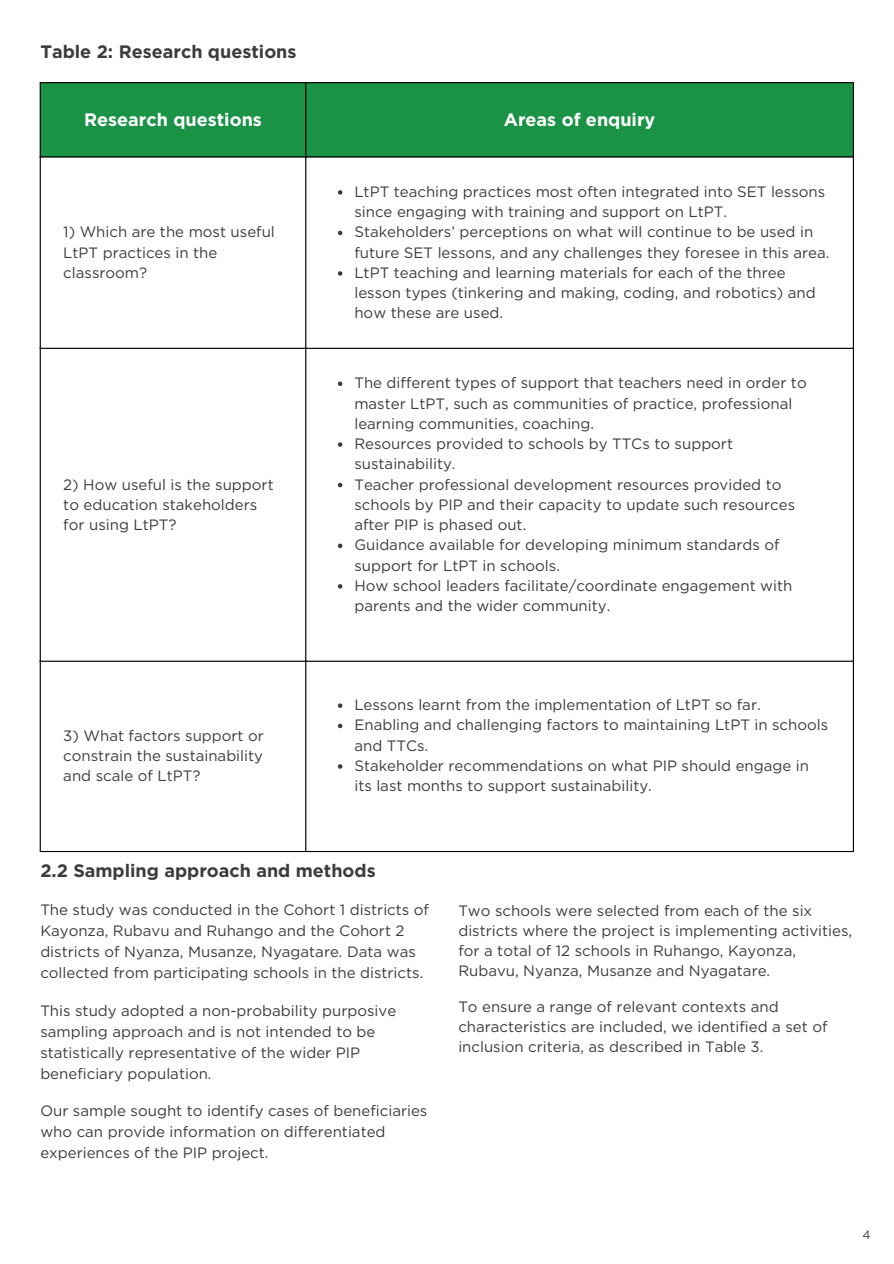
<style>
.page{position:relative;width:894px;height:1264px;background:#fff}
.page>*{position:absolute;margin:0;border:0;box-sizing:border-box;transform-origin:0 0}
.t1{font:700 18px "Gotham";color:#3c3c3c}
.t2{font:700 18px "Gotham";color:#fff}
.t3{font:15px/20.2px "Gotham";color:#3c3c3c}
.t4{font:12px "Gotham";color:#3c3c3c}
</style>
<div class="page">
<div style="left:41px;top:83px;width:811px;height:73px;background:#1a9346"></div>
<svg style="left:338px;top:190px;width:4px;height:5px"></svg>
<svg style="left:338px;top:231px;width:4px;height:4px"></svg>
<svg style="left:338px;top:271px;width:4px;height:5px"></svg>
<svg style="left:338px;top:381px;width:4px;height:5px"></svg>
<svg style="left:338px;top:442px;width:4px;height:5px"></svg>
<svg style="left:338px;top:483px;width:4px;height:4px"></svg>
<svg style="left:338px;top:543px;width:4px;height:5px"></svg>
<svg style="left:338px;top:584px;width:4px;height:4px"></svg>
<svg style="left:338px;top:703px;width:4px;height:5px"></svg>
<svg style="left:338px;top:723px;width:4px;height:5px"></svg>
<svg style="left:338px;top:764px;width:4px;height:4px"></svg>
<hr style="left:40px;top:83px;width:1px;height:768px;background:#000">
<hr style="left:305px;top:83px;width:1px;height:768px;background:#000">
<hr style="left:852px;top:83px;width:1px;height:768px;background:#000">
<hr style="left:40px;top:82px;width:813px;height:1px;background:#000">
<hr style="left:40px;top:156px;width:813px;height:1px;background:#000">
<hr style="left:40px;top:348px;width:813px;height:1px;background:#000">
<hr style="left:40px;top:660px;width:813px;height:1px;background:#000">
<hr style="left:40px;top:851px;width:813px;height:1px;background:#000">
<p class="t1" style="left:40px;top:40px;width:258px">Table 2: Research questions</p>
<h1 class="t2" style="left:84px;top:109px;width:179px">Research questions</h1>
<p class="t2" style="left:503px;top:109px;width:153px">Areas of enquiry</p>
<p class="t3" style="left:63px;top:222px;width:213px">1) Which are the most useful<br>LtPT practices in the classroom?</p>
<p class="t3" style="left:63px;top:474px;width:212px">2) How useful is the support to education stakeholders for using LtPT?</p>
<p class="t3" style="left:354px;top:181px;width:472px">LtPT teaching practices most often integrated into SET lessons since engaging with training and support on LtPT.</p>
<p class="t3" style="left:354px;top:222px;width:476px">Stakeholders’ perceptions on what will continue to be used in future SET lessons, and any challenges they foresee in this area.</p>
<p class="t3" style="left:354px;top:262px;width:463px">LtPT teaching and learning materials for each of the three lesson types (tinkering and making, coding, and robotics) and how these are used.</p>
<p class="t3" style="left:354px;top:373px;width:453px">The different types of support that teachers need in order to master LtPT, such as communities of practice, professional learning communities, coaching.</p>
<p class="t3" style="left:354px;top:433px;width:380px">Resources provided to schools by TTCs to support sustainability.</p>
<p class="t3" style="left:354px;top:474px;width:442px">Teacher professional development resources provided to schools by PIP and their capacity to update such resources after PIP is phased out.</p>
<p class="t3" style="left:354px;top:535px;width:427px">Guidance available for developing minimum standards of support for LtPT in schools.</p>
<p class="t3" style="left:354px;top:575px;width:439px">How school leaders facilitate/coordinate engagement with parents and the wider community.</p>
<p class="t3" style="left:63px;top:725px;width:202px;text-align:justify">3) What factors support or constrain the sustainability and scale of LtPT?</p>
<p class="t3" style="left:354px;top:694px;width:408px">Lessons learnt from the implementation of LtPT so far.</p>
<p class="t3" style="left:354px;top:715px;width:475px">Enabling and challenging factors to maintaining LtPT in schools and TTCs.</p>
<p class="t3" style="left:354px;top:755px;width:456px">Stakeholder recommendations on what PIP should engage in its last months to support sustainability.</p>
<h1 class="t1" style="left:40px;top:860px;width:337px">2.2 Sampling approach and methods</h1>
<p class="t3" style="left:40px;top:899px;width:390px;line-height:21px">The study was conducted in the Cohort 1 districts of Kayonza, Rubavu and Ruhango and the Cohort 2 districts of Nyanza, Musanze, Nyagatare. Data was collected from participating schools in the districts.</p>
<p class="t3" style="left:40px;top:999px;width:357px;line-height:21px">This study adopted a non-probability purposive sampling approach and is not intended to be statistically representative of the wider PIP beneficiary population.</p>
<p class="t3" style="left:40px;top:1099px;width:388px;line-height:21px">Our sample sought to identify cases of beneficiaries who can provide information on differentiated experiences of the PIP project.</p>
<p class="t3" style="left:458px;top:900px;width:395px">Two schools were selected from each of the six districts where the project is implementing activities, for a total of 12 schools in Ruhango, Kayonza, Rubavu, Nyanza, Musanze and Nyagatare.</p>
<p class="t3" style="left:458px;top:996px;width:370px">To ensure a range of relevant contexts and characteristics are included, we identified a set of inclusion criteria, as described in Table 3.</p>
<p class="t4" style="left:862px;top:1227px;width:10px">4</p>
</div>
